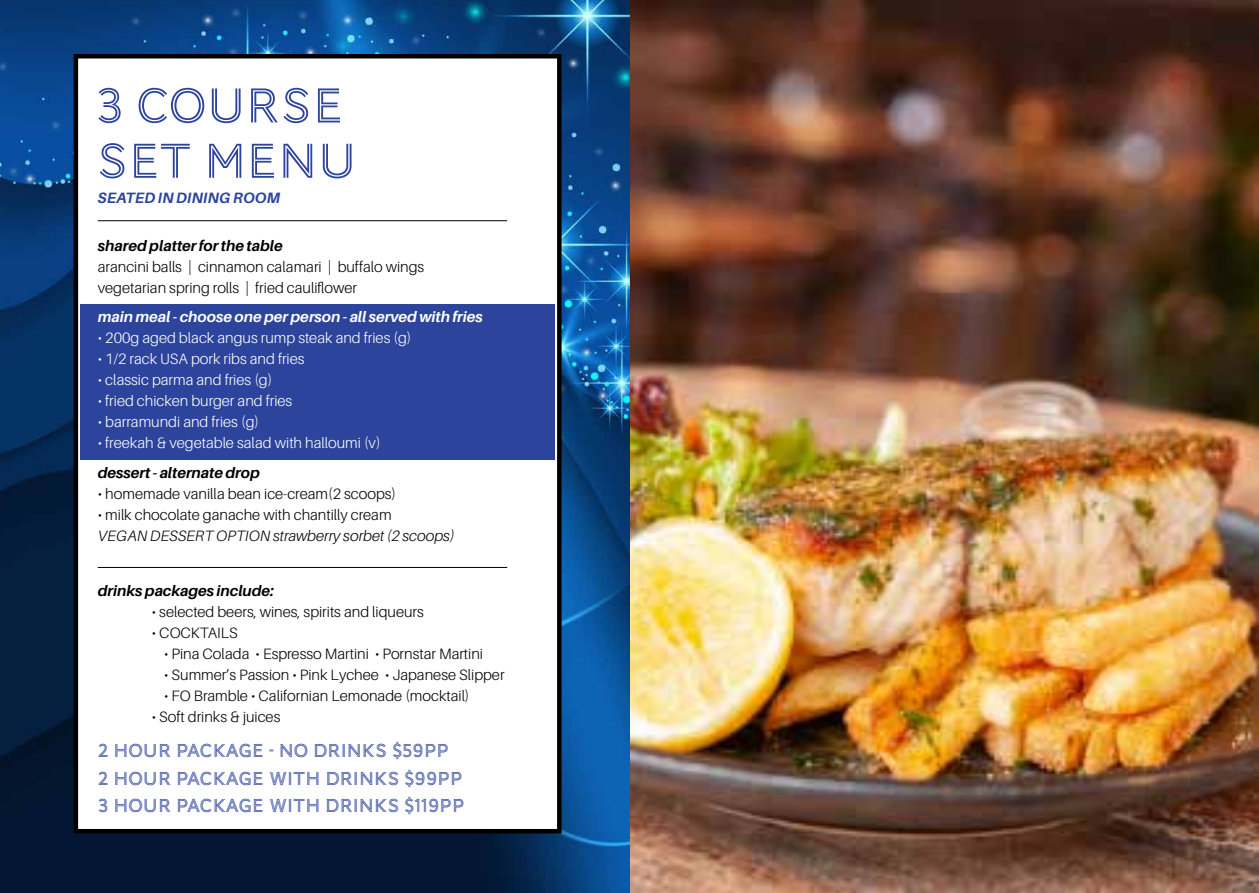
<style>
.page{position:relative;width:1259px;height:893px;background:#fff}
.page>*{position:absolute;margin:0;border:0;box-sizing:border-box;transform-origin:0 0}
.t1{font:50.4px/55.3px "AW Conqueror Inline";color:#2d449c}
.t2{font:19.35px/27px "AW Conqueror Inline";color:#2d449c}
.t3{font:300 15px/21px "Aileron";color:#000}
.t4{font:300 15px "Aileron";color:#fff}
.t5{font:italic 700 15px "Aileron";color:#000}
.t6{font:italic 700 15px "Aileron";color:#fff}
.t7{font:italic 300 15px "Aileron";color:#000}
.t8{font:italic 700 15px "Aileron";letter-spacing:.01em;color:#2d449c}
</style>
<div class="page">
<img style="left:0;top:0;width:1259px;height:893px">
<div style="left:76px;top:56px;width:483px;height:775px;background:#fff"></div>
<div style="left:74px;top:54px;width:487px;height:779px;border:4px solid #000"></div>
<hr style="left:98px;top:567px;width:409px;height:1px;background:#000">
<hr style="left:98px;top:220px;width:409px;height:1px;background:#000">
<div style="left:80px;top:305px;width:475px;height:155px;background:#2d449c"></div>
<h1 class="t1" style="left:96px;top:81px;width:262px">3 COURSE<br>SET MENU</h1>
<p class="t8" style="left:98px;top:189px;width:184px">SEATED IN DINING ROOM</p>
<p class="t5" style="left:98px;top:237px;width:186px">shared platter for the table</p>
<p class="t3" style="left:98px;top:256px;width:328px">arancini balls | cinnamon calamari | buffalo wings vegetarian spring rolls | fried cauliflower</p>
<p class="t6" style="left:98px;top:309px;width:386px">main meal - choose one per person - all served with fries</p>
<p class="t4" style="left:98px;top:330px;width:315px">• 200g aged black angus rump steak and fries (g)</p>
<p class="t4" style="left:98px;top:351px;width:208px">• 1/2 rack USA pork ribs and fries</p>
<p class="t4" style="left:98px;top:372px;width:176px">• classic parma and fries (g)</p>
<p class="t4" style="left:98px;top:393px;width:196px">• fried chicken burger and fries</p>
<p class="t4" style="left:98px;top:414px;width:163px">• barramundi and fries (g)</p>
<p class="t4" style="left:98px;top:435px;width:284px">• freekah &amp; vegetable salad with halloumi (v)</p>
<p class="t5" style="left:98px;top:464px;width:164px">dessert - alternate drop</p>
<p class="t3" style="left:98px;top:483px;width:300px">• homemade vanilla bean ice-cream(2 scoops)</p>
<p class="t3" style="left:98px;top:504px;width:295px">• milk chocolate ganache with chantilly cream</p>
<p class="t7" style="left:98px;top:527px;width:358px">VEGAN DESSERT OPTION strawberry sorbet (2 scoops)</p>
<p class="t5" style="left:98px;top:582px;width:178px">drinks packages include:</p>
<p class="t3" style="left:152px;top:601px;width:274px">• selected beers, wines, spirits and liqueurs</p>
<p class="t3" style="left:152px;top:622px;width:88px">• COCKTAILS</p>
<p class="t3" style="left:164px;top:643px;width:320px">• Pina Colada • Espresso Martini • Pornstar Martini</p>
<p class="t3" style="left:164px;top:664px;width:342px">• Summer’s Passion • Pink Lychee • Japanese Slipper</p>
<p class="t3" style="left:164px;top:685px;width:307px">• FO Bramble • Californian Lemonade (mocktail)</p>
<p class="t3" style="left:152px;top:706px;width:130px">• Soft drinks &amp; juices</p>
<p class="t2" style="left:98px;top:738px;width:368px">2 HOUR PACKAGE - NO DRINKS $59PP<br>2 HOUR PACKAGE WITH DRINKS $99PP<br>3 HOUR PACKAGE WITH DRINKS $119PP</p>
</div>
